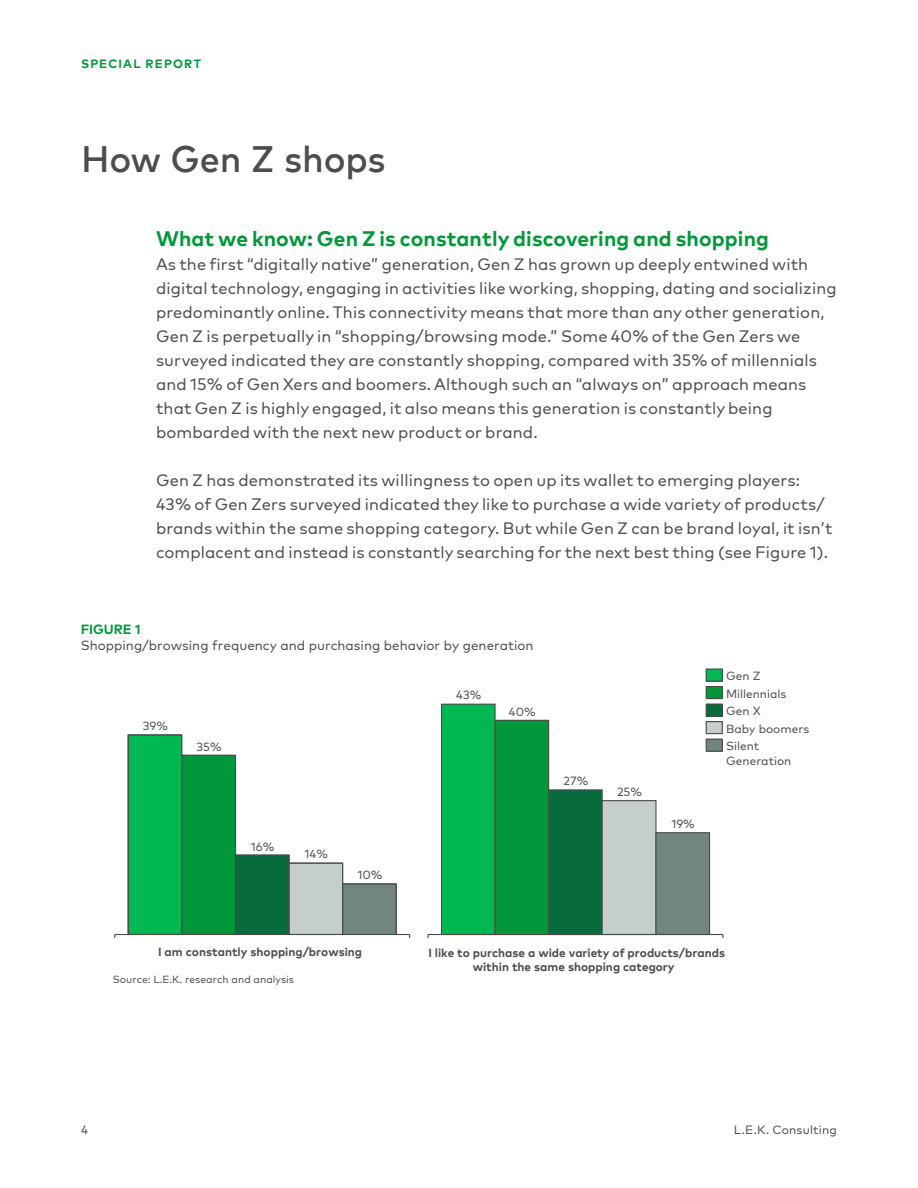
<style>
.page{position:relative;width:918px;height:1188px;background:#fff}
.page>*{position:absolute;margin:0;border:0;box-sizing:border-box;transform-origin:0 0}
.Section_Header{font:500 36px "Mark Pro";letter-spacing:-.01em;color:#4d4d4f}
.Body_Copy_Header_14{font:700 21px "Mark Pro";letter-spacing:.005em;color:#00973a}
.Body_copy_11_16{font:16.5px/24px "Mark Pro";letter-spacing:.01em;color:#4d4d4f}
.t1{font:13.35px/16.4px "Mark Pro";color:#4d4d4f}
.t2{font:12px "Mark Pro";letter-spacing:.015em;color:#4d4d4f}
.t3{font:700 12px "Mark Pro";letter-spacing:.1em;color:#00973a}
.t4{font:700 11.85px/14.2px "Mark Pro";color:#4d4d4f;text-align:center}
.t5{font:11.85px/17.5px "Mark Pro";color:#4d4d4f}
.t6{font:10.35px "Mark Pro";color:#4d4d4f}
.s1{font-weight:700;color:#00973a}
</style>
<div class="page">
<div style="left:128px;top:735px;width:54px;height:199px;background:#00b852"></div>
<div style="left:128px;top:734px;width:54px;height:200px;border:1px solid #4b4b4b"></div>
<div style="left:182px;top:755px;width:54px;height:179px;background:#00973a"></div>
<div style="left:181px;top:755px;width:55px;height:179px;border:1px solid #4b4b4b"></div>
<div style="left:236px;top:855px;width:53px;height:79px;background:#076b3b"></div>
<div style="left:235px;top:855px;width:55px;height:79px;border:1px solid #4b4b4b"></div>
<div style="left:289px;top:863px;width:54px;height:71px;background:#c4cecc"></div>
<div style="left:289px;top:863px;width:54px;height:71px;border:1px solid #4b4b4b"></div>
<div style="left:343px;top:884px;width:53px;height:50px;background:#71867c"></div>
<div style="left:342px;top:883px;width:55px;height:51px;border:1px solid #4b4b4b"></div>
<hr style="left:115px;top:934px;width:295px;height:1px;background:#4b4b4b">
<div style="left:442px;top:704px;width:53px;height:231px;background:#00b852"></div>
<div style="left:441px;top:704px;width:55px;height:231px;border:1px solid #4b4b4b"></div>
<div style="left:495px;top:720px;width:54px;height:215px;background:#00973a"></div>
<div style="left:495px;top:720px;width:54px;height:215px;border:1px solid #4b4b4b"></div>
<div style="left:549px;top:790px;width:53px;height:145px;background:#076b3b"></div>
<div style="left:548px;top:789px;width:55px;height:146px;border:1px solid #4b4b4b"></div>
<div style="left:602px;top:801px;width:54px;height:134px;background:#c4cecc"></div>
<div style="left:602px;top:800px;width:55px;height:135px;border:1px solid #4b4b4b"></div>
<div style="left:656px;top:833px;width:54px;height:102px;background:#71867c"></div>
<div style="left:655px;top:832px;width:55px;height:103px;border:1px solid #4b4b4b"></div>
<hr style="left:428px;top:934px;width:295px;height:1px;background:#4b4b4b">
<div style="left:706px;top:669px;width:16px;height:12px;background:#00b852"></div>
<div style="left:706px;top:668px;width:17px;height:14px;border:1px solid #4b4b4b"></div>
<div style="left:706px;top:687px;width:16px;height:12px;background:#00973a"></div>
<div style="left:706px;top:686px;width:17px;height:13px;border:1px solid #4b4b4b"></div>
<div style="left:706px;top:704px;width:16px;height:12px;background:#076b3b"></div>
<div style="left:706px;top:704px;width:17px;height:13px;border:1px solid #4b4b4b"></div>
<div style="left:706px;top:722px;width:16px;height:12px;background:#c4cecc"></div>
<div style="left:706px;top:721px;width:17px;height:13px;border:1px solid #4b4b4b"></div>
<div style="left:706px;top:739px;width:16px;height:12px;background:#71867c"></div>
<div style="left:706px;top:739px;width:17px;height:13px;border:1px solid #4b4b4b"></div>
<p class="t3" style="left:81px;top:54px;width:121px">SPECIAL REPORT</p>
<p class="Section_Header" style="left:81px;top:133px;width:306px">How Gen Z shops</p>
<p class="Body_Copy_Header_14" style="left:156px;top:223px;width:615px">What we know: Gen Z is constantly discovering and shopping</p>
<p class="Body_copy_11_16" style="left:156px;top:251px;width:682px">As the first “digitally native” generation, Gen Z has grown up deeply entwined with digital technology, engaging in activities like working, shopping, dating and socializing predominantly online. This connectivity means that more than any other generation, Gen Z is perpetually in “shopping/browsing mode.” Some 40% of the Gen Zers we surveyed indicated they are constantly shopping, compared with 35% of millennials and 15% of Gen Xers and boomers. Although such an “always on” approach means that Gen Z is highly engaged, it also means this generation is constantly being bombarded with the next new product or brand.</p>
<p class="Body_copy_11_16" style="left:156px;top:467px;width:678px">Gen Z has demonstrated its willingness to open up its wallet to emerging players:<br>43% of Gen Zers surveyed indicated they like to purchase a wide variety of products/ brands within the same shopping category. But while Gen Z can be brand loyal, it isn’t complacent and instead is constantly searching for the next best thing (see Figure 1).</p>
<p class="t1" style="left:81px;top:620px;width:454px"><span class="s1">FIGURE 1<br></span>Shopping/browsing frequency and purchasing behavior by generation</p>
<p class="t5" style="left:143px;top:716px;width:27px">39%</p>
<p class="t5" style="left:197px;top:737px;width:27px">35%</p>
<p class="t5" style="left:251px;top:837px;width:25px">16%</p>
<p class="t5" style="left:305px;top:844px;width:25px">14%</p>
<p class="t5" style="left:357px;top:865px;width:26px">10%</p>
<p class="t5" style="left:456px;top:686px;width:27px">43%</p>
<p class="t5" style="left:509px;top:702px;width:28px">40%</p>
<p class="t5" style="left:564px;top:771px;width:26px">27%</p>
<p class="t5" style="left:617px;top:782px;width:26px">25%</p>
<p class="t5" style="left:671px;top:814px;width:25px">19%</p>
<p class="t5" style="left:726px;top:666px;width:85px">Gen Z<br>Millennials<br>Gen X<br>Baby boomers<br>Silent</p>
<p class="t5" style="left:726px;top:751px;width:67px">Generation</p>
<p class="t4" style="left:158px;top:944px;width:206px">I am constantly shopping/browsing</p>
<p class="t6" style="left:113px;top:972px;width:183px">Source: L.E.K. research and analysis</p>
<p class="t4" style="left:428px;top:944px;width:298px">I like to purchase a wide variety of products/brands within the same shopping category</p>
<p class="t2" style="left:81px;top:1121px;width:8px">4</p>
<p class="t2" style="left:734px;top:1121px;width:105px">L.E.K. Consulting</p>
</div>
